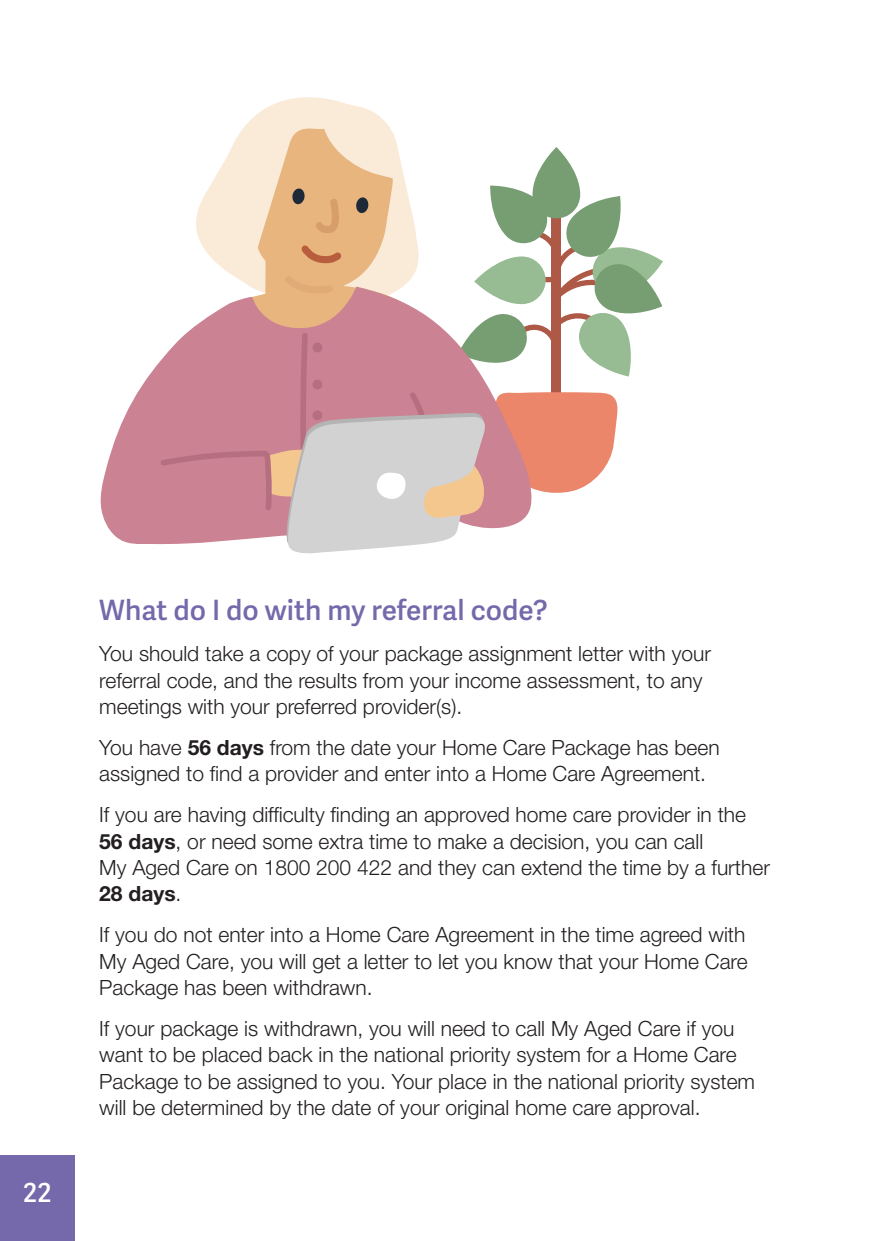
<style>
.page{position:relative;width:874px;height:1241px;background:#fff}
.page>*{position:absolute;margin:0;border:0;box-sizing:border-box;transform-origin:0 0}
.t1{font:600 28px "Adelle Sans";color:#7569ab}
.t2{font:600 26.25px "Adelle Sans";color:#fff}
.t3{font:300 21px/26.2px "Helvetica Neue LT Std";color:#231f20}
.s1{font-weight:700}
</style>
<div class="page">
<div style="left:0;top:1154px;width:74px;height:86px;background:#7569ab"></div>
<svg style="left:100px;top:365px;width:57px;height:179px;fill:#cb8292"></svg>
<svg style="left:157px;top:97px;width:505px;height:457px"></svg>
<p class="t2" style="left:23px;top:1177px;width:30px">22</p>
<h1 class="t1" style="left:99px;top:593px;width:450px">What do I do with my referral code?</h1>
<p class="t3" style="left:99px;top:640px;width:613px">You should take a copy of your package assignment letter with your referral code, and the results from your income assessment, to any meetings with your preferred provider(s).</p>
<p class="t3" style="left:99px;top:733px;width:621px">You have <span class="s1">56 days</span> from the date your Home Care Package has been assigned to find a provider and enter into a Home Care Agreement.</p>
<p class="t3" style="left:99px;top:801px;width:671px">If you are having difficulty finding an approved home care provider in the <span class="s1">56 days</span>, or need some extra time to make a decision, you can call<br>My Aged Care on 1800 200 422 and they can extend the time by a further <span class="s1">28 days</span>.</p>
<p class="t3" style="left:99px;top:921px;width:649px;text-align:justify">If you do not enter into a Home Care Agreement in the time agreed with My Aged Care, you will get a letter to let you know that your Home Care Package has been withdrawn.</p>
<p class="t3" style="left:99px;top:1014px;width:657px">If your package is withdrawn, you will need to call My Aged Care if you want to be placed back in the national priority system for a Home Care Package to be assigned to you. Your place in the national priority system will be determined by the date of your original home care approval.</p>
</div>
